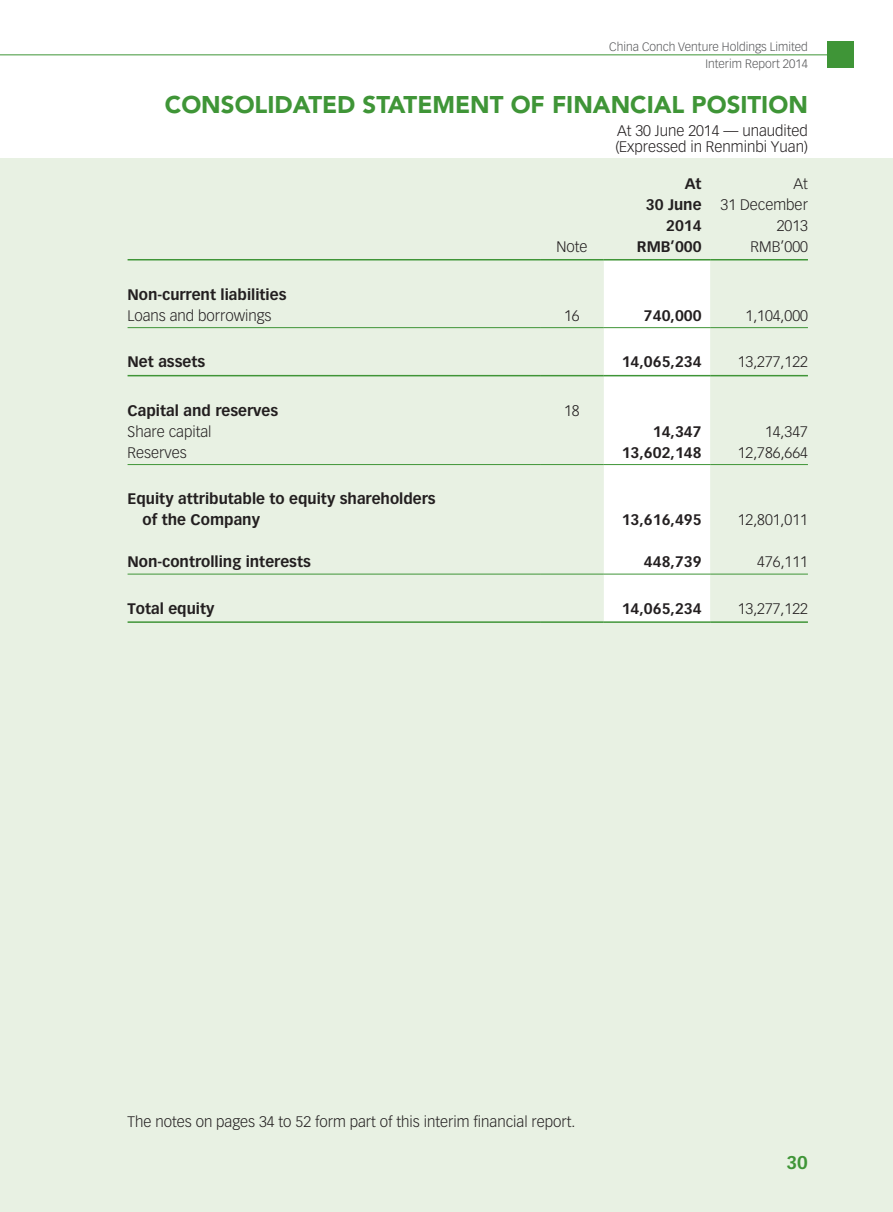
<style>
.page{position:relative;width:893px;height:1212px;background:#fff}
.page>*{position:absolute;margin:0;border:0;box-sizing:border-box;transform-origin:0 0}
.t1{font:900 24px "Avenir LT Std";color:#3f9537}
.t2{font:700 18px "Vectora LT Std";color:#3f9537}
.t3{font:300 15px/21px "Vectora LT Std";color:#231f20}
.t4{font:700 15px/21px "Vectora LT Std";color:#231f20;text-align:right}
.t5{font:300 12px/16.5px "Vectora LT Std";color:#57585a;text-align:right}
</style>
<div class="page">
<div style="left:0;top:158px;width:893px;height:1054px;background:#e8f1e3"></div>
<hr style="left:0;top:54px;width:853px;height:1px;background:#3f9537">
<div style="left:827px;top:42px;width:27px;height:26px;background:#3f9537"></div>
<div style="left:604px;top:260px;width:106px;height:361px;background:#fff"></div>
<hr style="left:128px;top:259px;width:412px;height:1px;background:#3f9537">
<hr style="left:540px;top:259px;width:64px;height:1px;background:#3f9537">
<hr style="left:604px;top:259px;width:106px;height:1px;background:#3f9537">
<hr style="left:710px;top:259px;width:98px;height:1px;background:#3f9537">
<hr style="left:128px;top:327px;width:412px;height:1px;background:#3f9537">
<hr style="left:540px;top:327px;width:64px;height:1px;background:#3f9537">
<hr style="left:604px;top:327px;width:106px;height:1px;background:#3f9537">
<hr style="left:710px;top:327px;width:98px;height:1px;background:#3f9537">
<hr style="left:128px;top:375px;width:412px;height:1px;background:#3f9537">
<hr style="left:540px;top:375px;width:64px;height:1px;background:#3f9537">
<hr style="left:604px;top:375px;width:106px;height:1px;background:#3f9537">
<hr style="left:710px;top:375px;width:98px;height:1px;background:#3f9537">
<hr style="left:128px;top:464px;width:412px;height:1px;background:#3f9537">
<hr style="left:540px;top:464px;width:64px;height:1px;background:#3f9537">
<hr style="left:604px;top:464px;width:106px;height:1px;background:#3f9537">
<hr style="left:710px;top:464px;width:98px;height:1px;background:#3f9537">
<hr style="left:128px;top:574px;width:412px;height:1px;background:#3f9537">
<hr style="left:540px;top:574px;width:64px;height:1px;background:#3f9537">
<hr style="left:604px;top:574px;width:106px;height:1px;background:#3f9537">
<hr style="left:710px;top:574px;width:98px;height:1px;background:#3f9537">
<hr style="left:128px;top:621px;width:412px;height:2px;background:#3f9537">
<hr style="left:540px;top:621px;width:64px;height:2px;background:#3f9537">
<hr style="left:604px;top:621px;width:106px;height:2px;background:#3f9537">
<hr style="left:710px;top:621px;width:98px;height:2px;background:#3f9537">
<h1 class="t1" style="left:165px;top:91px;width:34px">CONSOLIDATED</h1>
<h1 class="t1" style="left:363px;top:91px;width:17px">STATEMENT</h1>
<h1 class="t1" style="left:511px;top:91px;width:18px">OF</h1>
<p class="t5" style="left:609px;top:39px;width:200px">China Conch Venture Holdings Limited<br>Interim Report 2014</p>
<h1 class="t1" style="left:692px;top:91px;width:16px">POSITION</h1>
<h1 class="t1" style="left:552px;top:91px;width:16px">FINANCIAL</h1>
<p class="t3" style="left:556px;top:236px;width:33px">Note</p>
<p class="t3" style="left:615px;top:122px;width:194px;line-height:16.5px">At 30 June 2014 — unaudited (Expressed in Renminbi Yuan(</p>
<p class="t4" style="left:646px;top:173px;width:57px">At<br>30 June<br>2014</p>
<p class="t3" style="left:721px;top:173px;width:89px;text-align:right">At<br>31 December<br>2013<br>RMB‘000</p>
<p class="t4" style="left:637px;top:236px;width:66px">RMB ’000</p>
<p class="t4" style="left:128px;top:284px;width:160px">Non-current liabilities</p>
<p class="t3" style="left:128px;top:305px;width:145px">Loans and borrowings</p>
<p class="t3" style="left:564px;top:305px;width:17px">16</p>
<p class="t4" style="left:644px;top:305px;width:59px">740,000</p>
<p class="t3" style="left:745px;top:305px;width:64px">1,104,000</p>
<p class="t4" style="left:128px;top:352px;width:79px">Net assets</p>
<p class="t4" style="left:622px;top:352px;width:81px">14,065,234</p>
<p class="t3" style="left:738px;top:352px;width:72px">13,277,122</p>
<p class="t4" style="left:128px;top:400px;width:152px">Capital and reserves</p>
<p class="t3" style="left:564px;top:400px;width:17px">18</p>
<p class="t3" style="left:128px;top:421px;width:85px">Share capital</p>
<p class="t4" style="left:653px;top:421px;width:50px">14,347</p>
<p class="t3" style="left:765px;top:421px;width:44px">14,347</p>
<p class="t3" style="left:128px;top:442px;width:61px">Reserves</p>
<p class="t4" style="left:128px;top:488px;width:310px">Equity attributable to equity shareholders</p>
<p class="t4" style="left:622px;top:442px;width:81px">13,602,148</p>
<p class="t3" style="left:738px;top:442px;width:72px">12,786,664</p>
<p class="t4" style="left:143px;top:509px;width:119px">of the Company</p>
<p class="t4" style="left:622px;top:509px;width:81px">13,616,495</p>
<p class="t3" style="left:738px;top:510px;width:72px">12,801,011</p>
<p class="t4" style="left:128px;top:551px;width:185px">Non-controlling interests</p>
<p class="t4" style="left:644px;top:551px;width:59px">448,739</p>
<p class="t3" style="left:757px;top:552px;width:52px">476,111</p>
<p class="t4" style="left:128px;top:598px;width:88px">Total equity</p>
<p class="t4" style="left:622px;top:598px;width:81px">14,065,234</p>
<p class="t3" style="left:738px;top:598px;width:72px">13,277,122</p>
<p class="t3" style="left:128px;top:1111px;width:449px">The notes on pages 34 to 52 form part of this interim financial report.</p>
<p class="t2" style="left:787px;top:1151px;width:23px">30</p>
</div>
